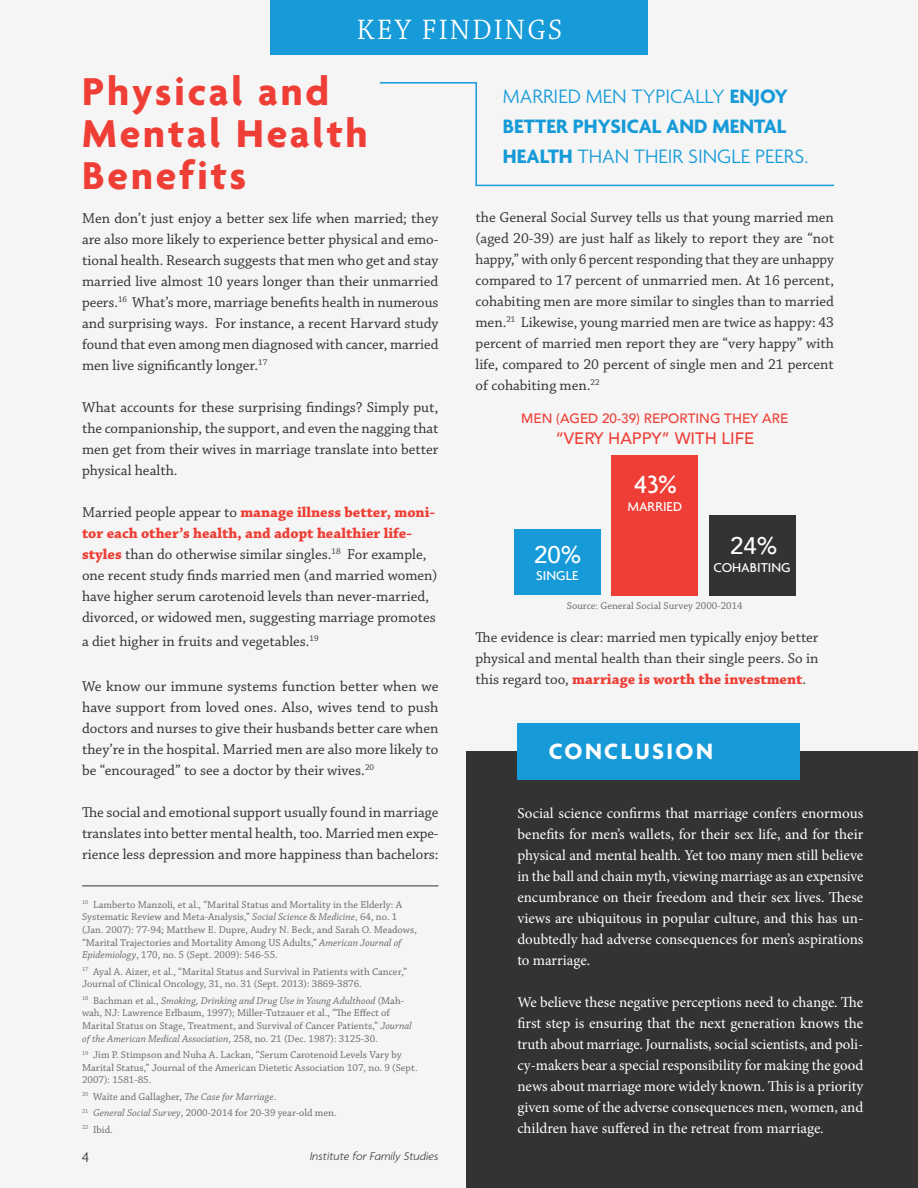
<style>
.page{position:relative;width:918px;height:1188px;background:#fff}
.page>*{position:absolute;margin:0;border:0;box-sizing:border-box;transform-origin:0 0}
.t1{font:700 42px/42px "Agenda";letter-spacing:.07em;color:#ee3e35}
.t2{font:30px "Chaparral Pro Disp";letter-spacing:.1em;color:#fff}
.t3{font:500 27px "Agenda";color:#fff}
.t4{font:700 24px "Agenda";letter-spacing:.1em;color:#fff}
.t5{font:500 24px "Avenir";color:#fff}
.t6{font:300 21px/30px "Agenda";color:#169bd8}
.t7{font:500 16.5px "Avenir";color:#ee3e35}
.t8{font:15px/21px "Chaparral Pro";color:#323332;text-align:justify}
.t9{font:15px/21px "Minion Pro";letter-spacing:-.005em;color:#fff;text-align:justify}
.t10{font:300 15px "Agenda";color:#323332}
.t11{font:500 13.95px "Agenda";color:#fff}
.t12{font:500 13.5px "Avenir";color:#ee3e35}
.t13{font:italic 300 12px "Agenda";color:#323332}
.t14{font:10.5px/12.6px "Chaparral Pro";color:#6b6a69}
.s1{font-weight:700;color:#ee3e35}
.s2{font-style:italic}
.s3{font-weight:700}
</style>
<div class="page">
<div style="left:467px;top:752px;width:451px;height:436px;background:#323332"></div>
<div style="left:517px;top:724px;width:283px;height:56px;background:#169bd8"></div>
<div style="left:270px;top:0;width:378px;height:55px;background:#169bd8"></div>
<hr style="left:380px;top:82px;width:97px;height:2px;background:#179ad7">
<hr style="left:476px;top:82px;width:1px;height:103px;background:#179ad7">
<hr style="left:476px;top:185px;width:358px;height:1px;background:#179ad7">
<div style="left:514px;top:530px;width:87px;height:65px;background:#169bd8"></div>
<div style="left:709px;top:515px;width:86px;height:80px;background:#323332"></div>
<div style="left:612px;top:455px;width:86px;height:140px;background:#ee3e35"></div>
<hr style="left:82px;top:886px;width:356px;height:1px;background:#323332">
<h2 class="t2" style="left:357px;top:14px;width:206px">KEY FINDINGS</h2>
<h1 class="t1" style="left:82px;top:73px;width:287px">Physical and<br>Mental Health<br>Benefits</h1>
<p class="t8" style="left:82px;top:208px;width:358px">Men don’t just enjoy a better sex life when married; they are also more likely to experience better physical and emo&shy;tional health. Research suggests that men who get and stay married live almost 10 years longer than their unmarried peers.<sup>16</sup> What’s more, marriage benefits health in numerous and surprising ways. For instance, a recent Harvard study found that even among men diagnosed with cancer, married men live significantly longer.<sup>17</sup></p>
<p class="t8" style="left:82px;top:397px;width:358px">What accounts for these surprising findings? Simply put, the companionship, the support, and even the nagging that men get from their wives in marriage translate into better physical health.</p>
<p class="t8" style="left:82px;top:502px;width:357px;text-align:left">Married people appear to <span class="s1">manage illness better, moni&shy;tor each other’s health, and adopt healthier life&shy;styles</span> than do otherwise similar singles.<sup>18</sup> For example, one recent study finds married men (and married women) have higher serum carotenoid levels than never-married, divorced, or widowed men, suggesting marriage promotes</p>
<p class="t8" style="left:82px;top:631px;width:238px">a diet higher in fruits and vegetables.<sup>19</sup></p>
<p class="t8" style="left:82px;top:676px;width:358px">We know our immune systems function better when we have support from loved ones. Also, wives tend to push doctors and nurses to give their husbands better care when they’re in the hospital. Married men are also more likely to be “encouraged” to see a doctor by their wives.<sup>20</sup></p>
<p class="t8" style="left:82px;top:802px;width:358px">The social and emotional support usually found in marriage translates into better mental health, too. Married men expe&shy;rience less depression and more happiness than bachelors:</p>
<p class="t14" style="left:82px;top:899px;width:336px"><sup>16</sup> Lamberto Manzoli, et al., “Marital Status and Mortality in the Elderly: A Systematic Review and Meta-Analysis,” <span class="s2">Social Science &amp; Medicine</span>, 64, no. 1 (Jan. 2007): 77-94; Matthew E. Dupre, Audry N. Beck, and Sarah O. Meadows, “Marital Trajectories and Mortality Among US Adults,” <span class="s2">American Journal of Epidemiology</span>, 170, no. 5 (Sept. 2009): 546-55.</p>
<p class="t14" style="left:82px;top:966px;width:327px"><sup>17</sup> Ayal A. Aizer, et al., “Marital Status and Survival in Patients with Cancer,”<br>Journal of Clinical Oncology, 31, no. 31 (Sept. 2013): 3869-3876.</p>
<p class="t14" style="left:82px;top:995px;width:331px"><sup>18</sup> Bachman et al., <span class="s2">Smoking, Drinking and Drug Use in Young Adulthood</span> (Mah&shy;wah, NJ: Lawrence Erlbaum, 1997); Miller-Tutzauer et al., “The Effect of Marital Status on Stage, Treatment, and Survival of Cancer Patients,” <span class="s2">Journal of the American Medical Association</span>, 258, no. 21 (Dec. 1987): 3125-30.</p>
<p class="t14" style="left:82px;top:1049px;width:337px"><sup>19</sup> Jim P. Stimpson and Nuha A. Lackan, “Serum Carotenoid Levels Vary by<br>Marital Status,” Journal of the American Dietetic Association 107, no. 9 (Sept.<br>2007): 1581-85.</p>
<p class="t14" style="left:82px;top:1089px;width:256px;line-height:16.5px"><sup>20</sup> Waite and Gallagher, <span class="s2">The Case for Marriage</span>.<br><sup>21</sup> <span class="s2">General Social Survey</span>, 2000-2014 for 20-39 year-old men.<br><sup>22</sup> Ibid.</p>
<p class="t10" style="left:82px;top:1149px;width:9px">4</p>
<p class="t13" style="left:310px;top:1149px;width:130px">Institute for Family Studies</p>
<h3 class="t6" style="left:503px;top:83px;width:307px">MARRIED MEN TYPICALLY <span class="s3">ENJOY<br>BETTER PHYSICAL AND MENTAL<br>HEALTH</span> THAN THEIR SINGLE PEERS.</h3>
<p class="t8" style="left:476px;top:207px;width:360px">the General Social Survey tells us that young married men (aged 20-39) are just half as likely to report they are “not happy,” with only 6 percent responding that they are unhappy compared to 17 percent of unmarried men. At 16 percent, cohabiting men are more similar to singles than to married men.<sup>21</sup> Likewise, young married men are twice as happy: 43 percent of married men report they are “very happy” with life, compared to 20 percent of single men and 21 percent of cohabiting men.<sup>22</sup></p>
<p class="t12" style="left:521px;top:410px;width:269px">MEN (AGED 20-39) REPORTING THEY ARE</p>
<p class="t7" style="left:555px;top:427px;width:200px">“VERY HAPPY” WITH LIFE</p>
<h3 class="t3" style="left:634px;top:468px;width:45px">43%</h3>
<p class="t11" style="left:627px;top:498px;width:56px">MARRIED</p>
<h3 class="t5" style="left:730px;top:530px;width:49px">24%</h3>
<h3 class="t5" style="left:534px;top:539px;width:49px">20%</h3>
<p class="t11" style="left:714px;top:559px;width:79px">COHABITING</p>
<p class="t14" style="left:567px;top:600px;width:177px">Source: General Social Survey 2000-2014</p>
<p class="t11" style="left:536px;top:567px;width:44px">SINGLE</p>
<p class="t8" style="left:476px;top:627px;width:345px">The evidence is clear: married men typically enjoy better physical and mental health than their single peers. So in this regard too, <span class="s1">marriage is worth the investment</span>.</p>
<h3 class="t4" style="left:549px;top:738px;width:166px">CONCLUSION</h3>
<p class="t9" style="left:517px;top:803px;width:348px">Social science confirms that marriage confers enormous benefits for men’s wallets, for their sex life, and for their physical and mental health. Yet too many men still believe in the ball and chain myth, viewing marriage as an expensive encumbrance on their freedom and their sex lives. These views are ubiquitous in popular culture, and this has un&shy;doubtedly had adverse consequences for men’s aspirations to marriage.</p>
<p class="t9" style="left:517px;top:992px;width:347px">We believe these negative perceptions need to change. The first step is ensuring that the next generation knows the truth about marriage. Journalists, social scientists, and poli&shy;cy-makers bear a special responsibility for making the good news about marriage more widely known. This is a priority given some of the adverse consequences men, women, and children have suffered in the retreat from marriage.</p>
</div>
